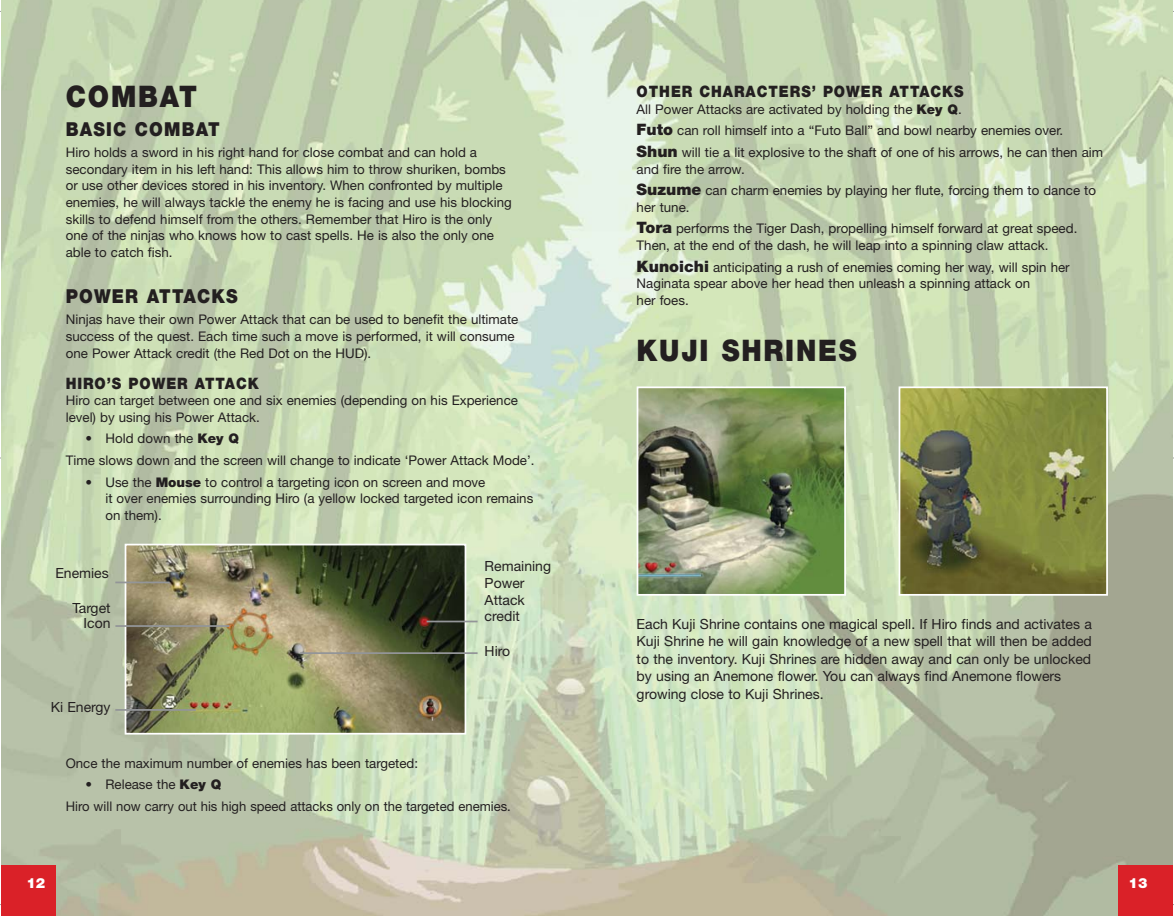
<style>
.page{position:relative;width:1174px;height:916px;background:#fff}
.page>*{position:absolute;margin:0;border:0;box-sizing:border-box;transform-origin:0 0}
.t1{font:900 29.75px "Helvetica Neue LT";letter-spacing:.065em;color:#231f20;scale:.9 1}
.t2{font:900 19.25px "Helvetica Neue LT";letter-spacing:.065em;color:#231f20;scale:.9 1}
.t3{font:900 15.75px "Helvetica Neue LT";letter-spacing:.065em;color:#231f20;scale:.9 1}
.t4{font:14px/17.5px "Helvetica Neue";color:#231f20}
.t5{font:14px/16.8px "Helvetica Neue LT";color:#231f20;text-align:right}
.t6{font:900 14px "Helvetica Neue LT";color:#fff}
.t7{font:13.3px/16.6px "Helvetica Neue";color:#231f20}
.s1{font-weight:900}
.s2{font-weight:900;font-size:15.75px}
</style>
<div class="page">
<img style="left:1px;top:0;width:1171px;height:916px">
<div style="left:1117px;top:865px;width:55px;height:51px;background:#da2128"></div>
<div style="left:1px;top:865px;width:55px;height:51px;background:#da2128"></div>
<img style="left:128px;top:547px;width:335px;height:184px">
<div style="left:125px;top:544px;width:341px;height:190px;border:2px solid #fff"></div>
<hr style="left:115px;top:625px;width:114px;height:2px;background:#939598">
<hr style="left:115px;top:709px;width:81px;height:2px;background:#939598">
<hr style="left:115px;top:581px;width:54px;height:2px;background:#939598">
<hr style="left:300px;top:652px;width:177px;height:2px;background:#939598">
<hr style="left:426px;top:620px;width:51px;height:2px;background:#939598">
<img style="left:639px;top:389px;width:203px;height:204px">
<div style="left:636px;top:386px;width:209px;height:210px;border:2px solid #fff"></div>
<img style="left:901px;top:389px;width:203px;height:204px">
<div style="left:898px;top:386px;width:209px;height:210px;border:2px solid #fff"></div>
<h1 class="t1" style="left:66px;top:86px;width:147px">COMBAT</h1>
<h2 class="t2" style="left:66px;top:122px;width:173px">BASIC COMBAT</h2>
<p class="t7" style="left:66px;top:145px;width:447px">Hiro holds a sword in his right hand for close combat and can hold a secondary item in his left hand: This allows him to throw shuriken, bombs or use other devices stored in his inventory. When confronted by multiple enemies, he will always tackle the enemy he is facing and use his blocking skills to defend himself from the others. Remember that Hiro is the only one of the ninjas who knows how to cast spells. He is also the only one able to catch fish.</p>
<h2 class="t2" style="left:66px;top:289px;width:192px">POWER ATTACKS</h2>
<p class="t7" style="left:66px;top:312px;width:454px">Ninjas have their own Power Attack that can be used to benefit the ultimate success of the quest. Each time such a move is performed, it will consume one Power Attack credit (the Red Dot on the HUD).</p>
<p class="t3" style="left:66px;top:377px;width:216px">HIRO’S POWER ATTACK</p>
<p class="t7" style="left:66px;top:393px;width:453px">Hiro can target between one and six enemies (depending on his Experience level) by using his Power Attack.</p>
<p class="t7" style="left:66px;top:429px;width:470px;line-height:21.5px;text-indent:20px">• Hold down the <span class="s1">Key Q<br></span>Time slows down and the screen will change to indicate ‘Power Attack Mode’.</p>
<p class="t7" style="left:105px;top:475px;width:429px;text-indent:-20px">• Use the <span class="s1">Mouse</span> to control a targeting icon on screen and move<br>it over enemies surrounding Hiro (a yellow locked targeted icon remains on them).</p>
<p class="t5" style="left:55px;top:566px;width:55px">Enemies</p>
<p class="t5" style="left:72px;top:602px;width:40px;line-height:15px">Target<br>Icon</p>
<p class="t5" style="left:51px;top:700px;width:61px">Ki Energy</p>
<p class="t5" style="left:484px;top:559px;width:68px;text-align:left">Remaining<br>Power<br>Attack credit</p>
<p class="t5" style="left:484px;top:643px;width:27px">Hiro</p>
<p class="t7" style="left:66px;top:756px;width:354px">Once the maximum number of enemies has been targeted:</p>
<p class="t7" style="left:66px;top:775px;width:446px;line-height:21.5px;text-indent:20px">• Release the <span class="s1">Key Q<br></span>Hiro will now carry out his high speed attacks only on the targeted enemies.</p>
<p class="t3" style="left:636px;top:86px;width:365px">OTHER CHARACTERS’ POWER ATTACKS</p>
<p class="t7" style="left:636px;top:99px;width:468px;line-height:21.5px">All Power Attacks are activated by holding the <span class="s1">Key Q</span>.<br><span class="s2">Futo</span> can roll himself into a “Futo Ball” and bowl nearby enemies over.<br><span class="s2">Shun</span> will tie a lit explosive to the shaft of one of his arrows, he can then aim</p>
<p class="t7" style="left:636px;top:159px;width:461px;line-height:21.5px">and fire the arrow.<br><span class="s2">Suzume</span> can charm enemies by playing her flute, forcing them to dance to</p>
<p class="t7" style="left:636px;top:198px;width:442px;line-height:21.5px">her tune.<br><span class="s2">Tora</span> performs the Tiger Dash, propelling himself forward at great speed.</p>
<p class="t7" style="left:636px;top:236px;width:434px;line-height:21.5px">Then, at the end of the dash, he will leap into a spinning claw attack.<br><span class="s2">Kunoichi</span> anticipating a rush of enemies coming her way, will spin her</p>
<p class="t7" style="left:636px;top:276px;width:395px">Naginata spear above her head then unleash a spinning attack on her foes.</p>
<h1 class="t1" style="left:636px;top:340px;width:246px">KUJI SHRINES</h1>
<p class="t4" style="left:636px;top:616px;width:456px">Each Kuji Shrine contains one magical spell. If Hiro finds and activates a Kuji Shrine he will gain knowledge of a new spell that will then be added to the inventory. Kuji Shrines are hidden away and can only be unlocked by using an Anemone flower. You can always find Anemone flowers growing close to Kuji Shrines.</p>
<p class="t6" style="left:27px;top:878px;width:20px">12</p>
<p class="t6" style="left:1128px;top:878px;width:20px">13</p>
</div>
